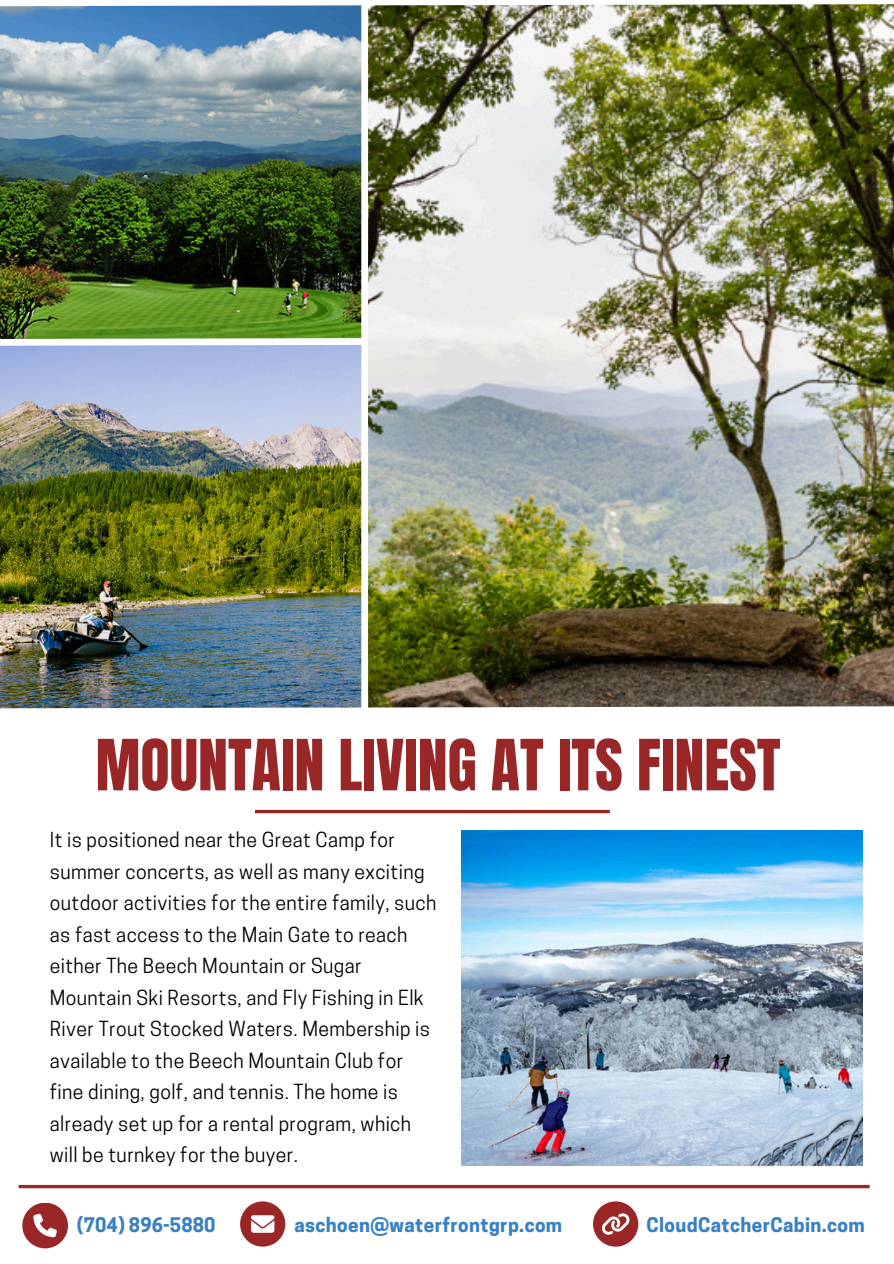
<style>
.page{position:relative;width:894px;height:1264px;background:#fff}
.page>*{position:absolute;margin:0;border:0;box-sizing:border-box;transform-origin:0 0}
.t1{font:60px "Anton";color:#9a2728}
.t2{font:19.5px/31.5px "Cooper Hewitt";letter-spacing:.02em;color:#000}
.t3{font:700 18.9px "Cooper Hewitt";letter-spacing:.02em;color:#3a81c3}
</style>
<div class="page">
<img style="left:368px;top:11px;width:525px;height:691px">
<img style="left:0;top:11px;width:361px;height:324px">
<img style="left:0;top:350px;width:361px;height:352px">
<img style="left:0;top:4px;width:893px;height:7px">
<img style="left:0;top:702px;width:893px;height:7px">
<svg style="left:0;top:335px;width:371px;height:15px"></svg>
<div style="left:361px;top:0;width:7px;height:710px;background:#fff"></div>
<img style="left:461px;top:830px;width:401px;height:335px">
<svg style="left:19px;top:1184px;width:850px;height:4px;background:#b05758"></svg>
<div style="left:22px;top:1202px;width:46px;height:46px;background:#9a2728;border-radius:50%"></div>
<svg style="left:33px;top:1213px;width:24px;height:24px"></svg>
<div style="left:240px;top:1201px;width:45px;height:45px;background:#9a2728;border-radius:50%"></div>
<svg style="left:251px;top:1215px;width:23px;height:17px"></svg>
<div style="left:593px;top:1201px;width:45px;height:45px;background:#9a2728;border-radius:50%"></div>
<svg style="left:602px;top:1213px;width:28px;height:22px"></svg>
<svg style="left:255px;top:809px;width:354px;height:4px"></svg>
<p class="t1" style="left:96px;top:722px;width:686px">MOUNTAIN LIVING AT ITS FINEST</p>
<p class="t2" style="left:50px;top:826px;width:388px">It is positioned near the Great Camp for summer concerts, as well as many exciting outdoor activities for the entire family, such as fast access to the Main Gate to reach either The Beech Mountain or Sugar Mountain Ski Resorts, and Fly Fishing in Elk River Trout Stocked Waters. Membership is available to the Beech Mountain Club for fine dining, golf, and tennis. The home is already set up for a rental program, which will be turnkey for the buyer.</p>
<p class="t3" style="left:77px;top:1217px;width:140px">(704) 896-5880</p>
<p class="t3" style="left:294px;top:1217px;width:269px">aschoen@waterfrontgrp.com</p>
<p class="t3" style="left:646px;top:1217px;width:220px">CloudCatcherCabin.com</p>
</div>
